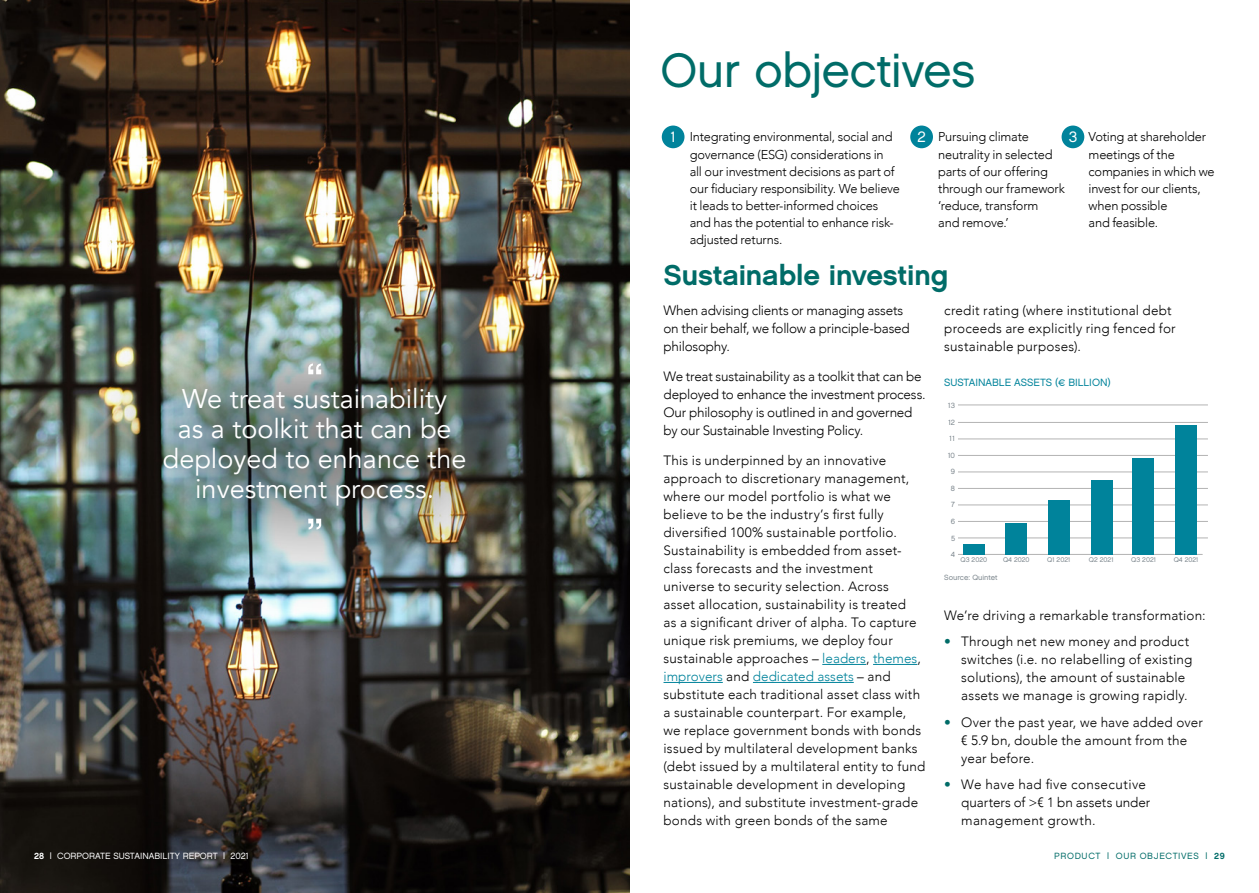
<style>
.page{position:relative;width:1259px;height:893px;background:#fff}
.page>*{position:absolute;margin:0;border:0;box-sizing:border-box;transform-origin:0 0}
.t1{font:48px "Chalet London Nineteen Sixty";letter-spacing:-.01em;color:#006c68}
.t2{font:28.5px "Chalet New York Nineteen Sixty";letter-spacing:-.005em;color:#006c68}
.t3{font:27px/30px "Avenir";color:#fff;text-align:center}
.t4{font:15px "Chalet London Nineteen Sixty";color:#fff}
.t5{font:300 13.5px/18px "Avenir";letter-spacing:.015em;color:#000}
.t6{font:300 13.5px/18px "Avenir";letter-spacing:-.015em;color:#000}
.t7{font:300 12.9px/17.1px "Avenir";letter-spacing:-.015em;color:#000}
.t8{font:10.5px "Chalet London Nineteen Sixty";color:#00839b}
.t9{font:9px "Chalet London Nineteen Sixty";color:#fff}
.t10{font:9px "Chalet London Nineteen Sixty";letter-spacing:.075em;color:#006c68}
.t11{font:7.5px "Chalet London Nineteen Sixty";color:#7c868d}
.t12{font:6.75px "Chalet London Nineteen Sixty";color:#7c868d}
.s1{color:#00839b}
.s2{color:#006c68}
.s3{font-family:"Chalet New York Nineteen Sixty"}
</style>
<div class="page">
<img style="left:0;top:0;width:629px;height:893px">
<hr style="left:822px;top:664px;width:44px;height:1px;background:#00839b">
<hr style="left:873px;top:664px;width:44px;height:1px;background:#00839b">
<hr style="left:663px;top:682px;width:60px;height:1px;background:#00839b">
<hr style="left:753px;top:682px;width:100px;height:1px;background:#00839b">
<hr style="left:958px;top:405px;width:250px;height:1px;background:#b3b3b3">
<hr style="left:958px;top:538px;width:250px;height:1px;background:#b3b3b3">
<hr style="left:958px;top:521px;width:250px;height:1px;background:#b3b3b3">
<hr style="left:958px;top:505px;width:250px;height:1px;background:#b3b3b3">
<hr style="left:958px;top:488px;width:250px;height:1px;background:#b3b3b3">
<hr style="left:958px;top:472px;width:250px;height:1px;background:#b3b3b3">
<hr style="left:958px;top:455px;width:250px;height:1px;background:#b3b3b3">
<hr style="left:958px;top:422px;width:250px;height:1px;background:#b3b3b3">
<hr style="left:958px;top:439px;width:250px;height:1px;background:#b3b3b3">
<hr style="left:958px;top:554px;width:244px;height:1px;background:#b3b3b3">
<div style="left:963px;top:544px;width:21px;height:10px;background:#00839b"></div>
<div style="left:1006px;top:523px;width:21px;height:31px;background:#00839b"></div>
<div style="left:1048px;top:500px;width:21px;height:54px;background:#00839b"></div>
<div style="left:1091px;top:480px;width:21px;height:74px;background:#00839b"></div>
<div style="left:1133px;top:458px;width:21px;height:96px;background:#00839b"></div>
<div style="left:1175px;top:425px;width:21px;height:129px;background:#00839b"></div>
<div style="left:57px;top:256px;width:515px;height:381px;background:#000;opacity:.8"></div>
<svg style="left:308px;top:363px;width:13px;height:11px"></svg>
<svg style="left:308px;top:519px;width:13px;height:10px"></svg>
<div style="left:662px;top:126px;width:22px;height:22px;background:#00839b;border-radius:50%"></div>
<div style="left:910px;top:126px;width:23px;height:22px;background:#00839b;border-radius:50%"></div>
<div style="left:1061px;top:126px;width:23px;height:22px;background:#00839b;border-radius:50%"></div>
<h1 class="t1" style="left:660px;top:41px;width:316px">Our objectives</h1>
<p class="t4" style="left:670px;top:128px;width:7px">1</p>
<p class="t4" style="left:917px;top:128px;width:10px">2</p>
<p class="t4" style="left:1068px;top:128px;width:10px">3</p>
<p class="t7" style="left:690px;top:128px;width:212px">Integrating environmental, social and governance (ESG) considerations in<br>all our investment decisions as part of our fiduciary responsibility. We believe it leads to better-informed choices and has the potential to enhance risk&shy;adjusted returns.</p>
<p class="t7" style="left:938px;top:128px;width:128px">Pursuing climate neutrality in selected parts of our offering through our framework ‘reduce, transform<br>and remove.’</p>
<p class="t7" style="left:1088px;top:128px;width:128px">Voting at shareholder meetings of the companies in which we invest for our clients, when possible<br>and feasible.</p>
<h3 class="t3" style="left:163px;top:384px;width:305px">We treat sustainability<br>as a toolkit that can be deployed to enhance the investment process.</h3>
<h2 class="t2" style="left:663px;top:257px;width:286px">Sustainable investing</h2>
<p class="t6" style="left:663px;top:302px;width:248px">When advising clients or managing assets on their behalf, we follow a principle-based philosophy.</p>
<p class="t6" style="left:663px;top:368px;width:264px">We treat sustainability as a toolkit that can be deployed to enhance the investment process.<br>Our philosophy is outlined in and governed by our Sustainable Investing Policy.</p>
<p class="t5" style="left:663px;top:452px;width:263px">This is underpinned by an innovative approach to discretionary management, where our model portfolio is what we believe to be the industry’s first fully diversified 100% sustainable portfolio.<br>Sustainability is embedded from asset&shy;class forecasts and the investment universe to security selection. Across<br>asset allocation, sustainability is treated<br>as a significant driver of alpha. To capture unique risk premiums, we deploy four sustainable approaches – <span class="s1">leaders</span>, <span class="s1">themes</span>, <span class="s1">improvers</span> and <span class="s1">dedicated assets</span> – and substitute each traditional asset class with a sustainable counterpart. For example, we replace government bonds with bonds issued by multilateral development banks (debt issued by a multilateral entity to fund sustainable development in developing nations), and substitute investment-grade bonds with green bonds of the same</p>
<p class="t5" style="left:944px;top:302px;width:233px">credit rating (where institutional debt proceeds are explicitly ring fenced for sustainable purposes).</p>
<p class="t8" style="left:944px;top:376px;width:168px">SUSTAINABLE ASSETS (€ BILLION)</p>
<p class="t11" style="left:948px;top:401px;width:8px">13</p>
<p class="t11" style="left:948px;top:417px;width:8px">12</p>
<p class="t11" style="left:949px;top:434px;width:7px">11</p>
<p class="t11" style="left:948px;top:450px;width:9px">10</p>
<p class="t11" style="left:951px;top:467px;width:6px">9</p>
<p class="t11" style="left:951px;top:484px;width:6px">8</p>
<p class="t11" style="left:951px;top:500px;width:5px">7</p>
<p class="t11" style="left:951px;top:517px;width:6px">6</p>
<p class="t11" style="left:951px;top:533px;width:6px">5</p>
<p class="t11" style="left:951px;top:550px;width:6px">4</p>
<p class="t12" style="left:960px;top:556px;width:28px">Q3 2020</p>
<p class="t12" style="left:1003px;top:556px;width:28px">Q4 2020</p>
<p class="t12" style="left:1047px;top:556px;width:25px">Q1 2021</p>
<p class="t12" style="left:1088px;top:556px;width:26px">Q2 2021</p>
<p class="t12" style="left:1131px;top:556px;width:26px">Q3 2021</p>
<p class="t12" style="left:1173px;top:556px;width:26px">Q4 2021</p>
<p class="t11" style="left:944px;top:572px;width:55px">Source: Quintet</p>
<p class="t5" style="left:944px;top:606px;width:263px">We’re driving a remarkable transformation:</p>
<p class="t5" style="left:961px;top:633px;width:233px;text-indent:-17px"><span class="s2">•</span> Through net new money and product switches (i.e. no relabelling of existing solutions), the amount of sustainable assets we manage is growing rapidly.</p>
<p class="t5" style="left:961px;top:713px;width:243px;text-indent:-17px"><span class="s2">•</span> Over the past year, we have added over € 5.9 bn, double the amount from the year before.</p>
<p class="t5" style="left:961px;top:776px;width:191px;text-indent:-17px"><span class="s2">•</span> We have had five consecutive quarters of &gt;€ 1 bn assets under management growth.</p>
<p class="t9" style="left:34px;top:850px;width:216px"><span class="s3">28</span> | CORPORATE SUSTAINABILITY REPORT | 2021</p>
<p class="t10" style="left:1054px;top:850px;width:172px">PRODUCT | OUR OBJECTIVES | <span class="s3">29</span></p>
</div>
